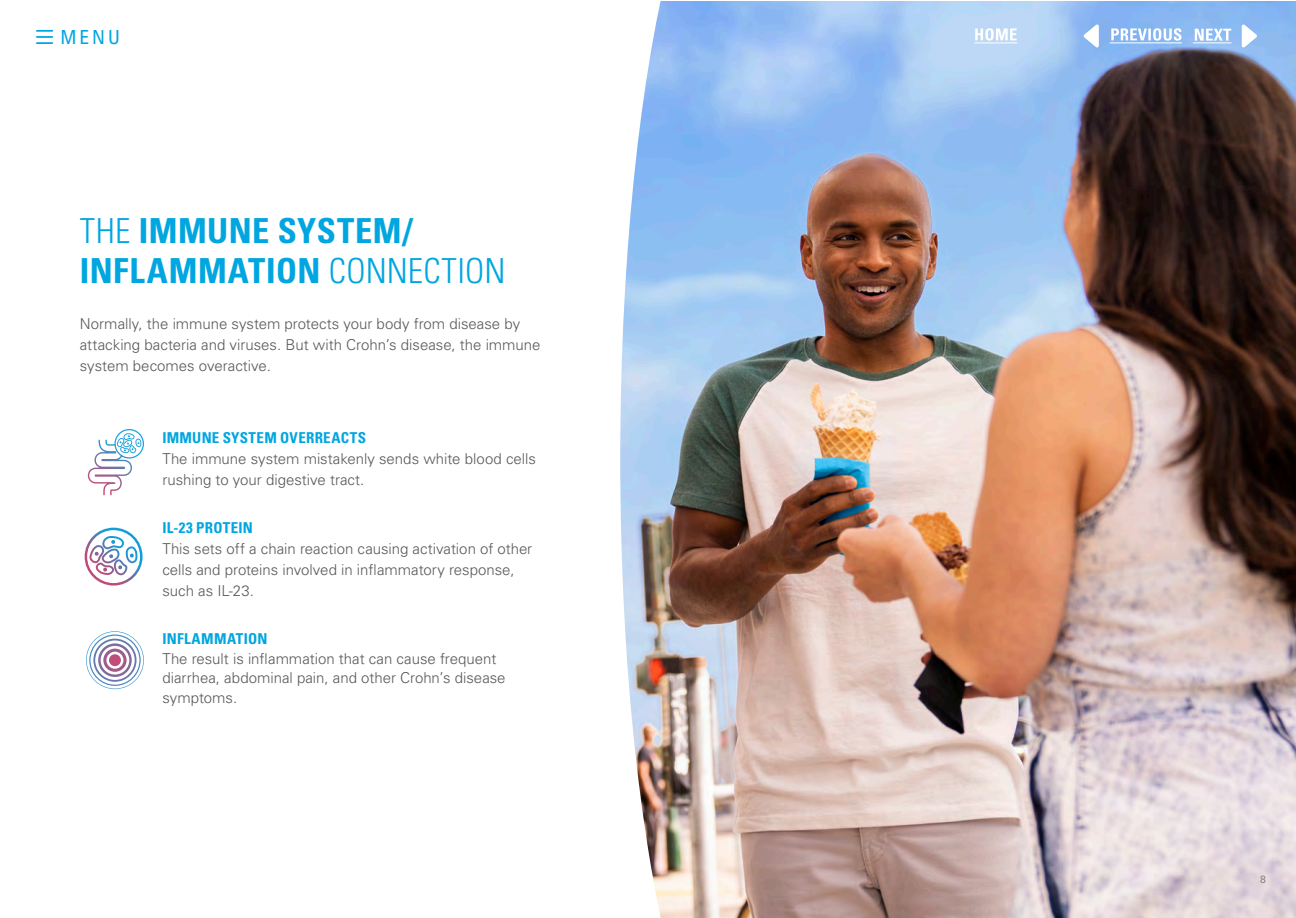
<style>
.page{position:relative;width:1296px;height:918px;background:#fff}
.page>*{position:absolute;margin:0;border:0;box-sizing:border-box;transform-origin:0 0}
.t1{font:700 condensed 34.5px/40.5px "Univers LT Std";letter-spacing:.015em;color:#00a6e0}
.t2{font:condensed 19.35px "Univers LT Std";color:#00a6e0}
.t3{font:300 15px/21px "Univers LT Std";color:#58595b}
.t4{font:700 condensed 15px "Univers LT Std";letter-spacing:.02em;color:#00a6e0}
.t5{font:10.5px "Univers LT Std";color:#808285}
.s1{font-weight:300}
</style>
<div class="page">
<img style="left:677px;top:1px;width:619px;height:917px">
<img style="left:620px;top:1px;width:57px;height:917px">
<svg style="left:86px;top:631px;width:58px;height:58px"></svg>
<svg style="left:85px;top:528px;width:58px;height:58px"></svg>
<svg style="left:88px;top:429px;width:56px;height:66px"></svg>
<svg style="left:36px;top:30px;width:17px;height:14px"></svg>
<svg style="left:1242px;top:24px;width:15px;height:24px"></svg>
<svg style="left:1083px;top:24px;width:16px;height:24px"></svg>
<hr style="left:974px;top:42px;width:43px;height:1px;background:#fff">
<svg style="left:975px;top:28px;width:42px;height:13px"></svg>
<svg style="left:1111px;top:28px;width:71px;height:13px"></svg>
<hr style="left:1110px;top:42px;width:72px;height:1px;background:#fff">
<svg style="left:1195px;top:29px;width:36px;height:12px"></svg>
<hr style="left:1193px;top:42px;width:38px;height:1px;background:#fff">
<p class="t2" style="left:60px;top:25px;width:61px">MENU</p>
<h1 class="t1" style="left:80px;top:210px;width:427px"><span class="s1">THE</span> IMMUNE SYSTEM/<br>INFLAMMATION <span class="s1">CONNECTION</span></h1>
<p class="t3" style="left:80px;top:314px;width:462px">Normally, the immune system protects your body from disease by attacking bacteria and viruses. But with Crohn’s disease, the immune system becomes overactive.</p>
<p class="t4" style="left:162px;top:429px;width:205px">IMMUNE SYSTEM OVERREACTS</p>
<p class="t3" style="left:162px;top:448px;width:375px">The immune system mistakenly sends white blood cells rushing to your digestive tract.</p>
<p class="t4" style="left:162px;top:519px;width:92px">IL-23 PROTEIN</p>
<p class="t3" style="left:162px;top:538px;width:371px">This sets off a chain reaction causing activation of other cells and proteins involved in inflammatory response, such as IL-23.</p>
<p class="t4" style="left:162px;top:630px;width:107px">INFLAMMATION</p>
<p class="t3" style="left:162px;top:649px;width:345px;line-height:19.5px">The result is inflammation that can cause frequent diarrhea, abdominal pain, and other Crohn’s disease symptoms.</p>
<p class="t5" style="left:1260px;top:873px;width:7px">8</p>
</div>
